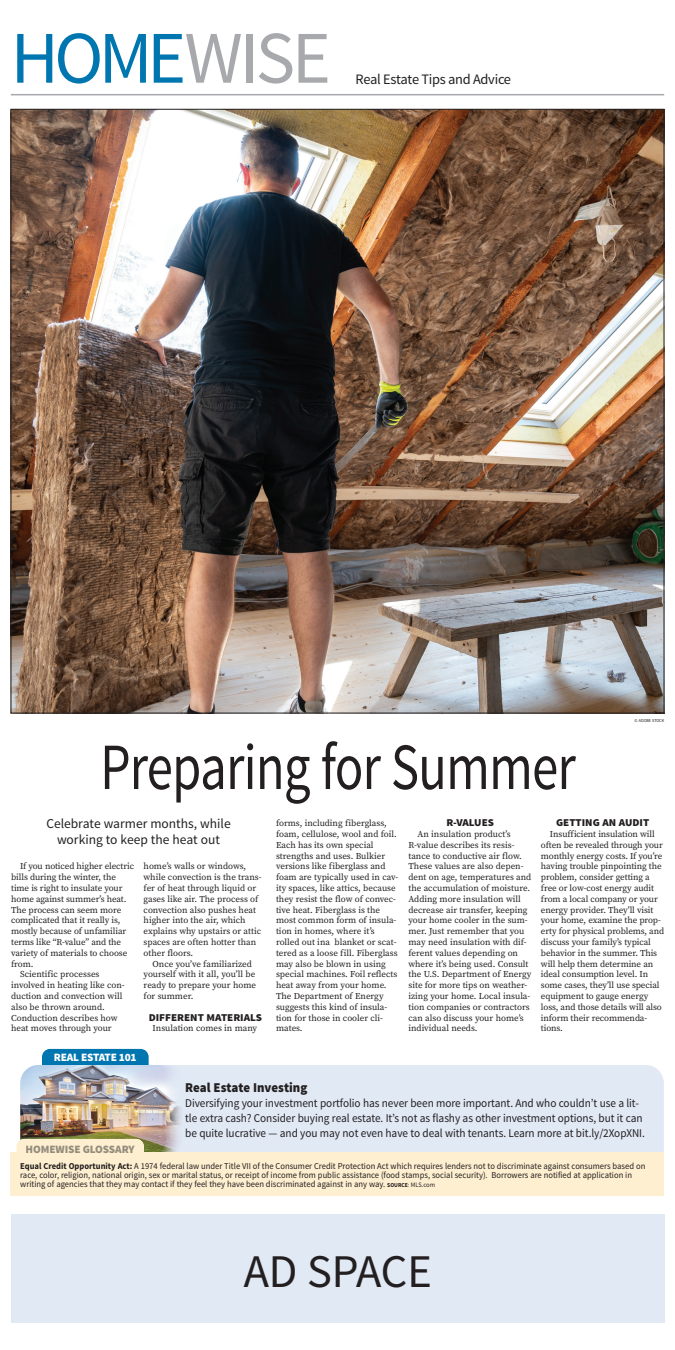
<style>
.page{position:relative;width:675px;height:1350px;background:#fff}
.page>*{position:absolute;margin:0;border:0;box-sizing:border-box;transform-origin:0 0}
.t1{font:74.25px "Source Sans Pro";letter-spacing:-.04em;color:#0076b0}
.t2{font:66px "Source Sans Pro";letter-spacing:-.015em;color:#231f20;scale:.8 1}
.t3{font:46.8px "Source Sans Pro";color:#231f20}
.t4{font:14.4px "Source Sans Pro";letter-spacing:-.02em;color:#231f20}
.t5{font:13.5px/16.2px "Source Sans Pro";color:#231f20;text-align:center}
.t6{font:900 13.5px "Source Sans Pro";color:#231f20;scale:.95 1}
.t7{font:11.85px/15px "Source Sans Pro";letter-spacing:-.005em;color:#231f20;scale:.95 1}
.t8{font:900 11.25px "Source Sans Pro";letter-spacing:-.01em;color:#948c7c}
.t9{font:900 11.25px "Source Sans Pro";letter-spacing:-.02em;color:#fff}
.t10{font:900 10.5px "Source Sans Pro";color:#231f20;scale:1.05 1}
.t11{font:9px/10.8px "Source Serif Pro";color:#231f20}
.t12{font:9px/9px "Source Sans Pro";color:#231f20;scale:.95 1}
.t13{font:4.5px "Source Sans Pro";color:#231f20;scale:.95 1}
.s1{color:#a8a9ad}
.s2{font-weight:700}
.s3{font-weight:700;font-size:6px}
.s4{font-size:6px}
.s5{font-size:6.75px}
</style>
<div class="page">
<div style="left:184px;top:1065px;width:480px;height:87px;background:#e1e9f5"></div>
<div style="left:42px;top:1049px;width:107px;height:16px;background:#0076b0"></div>
<img style="left:20px;top:1065px;width:139px;height:43px">
<img style="left:20px;top:1108px;width:103px;height:31px">
<img style="left:123px;top:1108px;width:36px;height:44px">
<img style="left:159px;top:1065px;width:25px;height:87px">
<hr style="left:11px;top:94px;width:653px;height:1px;background:#a8a9ad">
<div style="left:10px;top:1152px;width:654px;height:44px;background:#feefd0"></div>
<svg style="left:17px;top:1139px;width:127px;height:13px"></svg>
<div style="left:26px;top:1146px;width:109px;height:7px;background:#feefd0"></div>
<div style="left:11px;top:1215px;width:653px;height:108px;background:#e1e9f5"></div>
<img style="left:13px;top:111px;width:649px;height:600px">
<h1 class="t1" style="left:11px;top:12px;width:322px">HOME<span class="s1">WISE</span></h1>
<h3 class="t4" style="left:356px;top:70px;width:157px">Real Estate Tips and Advice</h3>
<h2 class="t2" style="left:100px;top:726px;width:596px">Preparing for Summer</h2>
<p class="t13" style="left:635px;top:718px;width:33px">© ADOBE STOCK</p>
<h3 class="t5" style="left:46px;top:815px;width:186px">Celebrate warmer months, while working to keep the heat out</h3>
<p class="t11" style="left:20px;top:861px;width:115px">If you noticed higher electric</p>
<p class="t11" style="left:11px;top:872px;width:106px">bills during the winter, the</p>
<p class="t11" style="left:11px;top:883px;width:113px">time is right to insulate your</p>
<p class="t11" style="left:11px;top:893px;width:117px">home against summer’s heat.</p>
<p class="t11" style="left:11px;top:904px;width:112px">The process can seem more</p>
<p class="t11" style="left:11px;top:915px;width:111px">complicated that it really is,</p>
<p class="t11" style="left:11px;top:926px;width:117px">mostly because of unfamiliar</p>
<p class="t11" style="left:11px;top:937px;width:112px">terms like “R-value” and the</p>
<p class="t11" style="left:11px;top:947px;width:118px">variety of materials to choose</p>
<p class="t11" style="left:11px;top:958px;width:24px">from.</p>
<p class="t11" style="left:20px;top:969px;width:81px">Scientific processes</p>
<p class="t11" style="left:11px;top:980px;width:115px">involved in heating like con-</p>
<p class="t11" style="left:11px;top:991px;width:113px">duction and convection will</p>
<p class="t11" style="left:11px;top:1001px;width:95px">also be thrown around.</p>
<p class="t11" style="left:11px;top:1012px;width:108px">Conduction describes how</p>
<p class="t11" style="left:11px;top:1023px;width:102px">heat moves through your</p>
<p class="t11" style="left:144px;top:861px;width:119px">home’s walls or windows, while convection is the trans&shy;fer of heat through liquid or gases like air. The process of convection also pushes heat higher into the air, which explains why upstairs or attic spaces are often hotter than other floors.</p>
<p class="t11" style="left:144px;top:958px;width:114px;text-indent:9px">Once you’ve familiarized yourself with it all, you’ll be ready to prepare your home for summer.</p>
<p class="t10" style="left:149px;top:1010px;width:109px">DIFFERENT MATERIALS</p>
<p class="t11" style="left:153px;top:1023px;width:106px">Insulation comes in many</p>
<p class="t9" style="left:54px;top:1050px;width:84px">REAL ESTATE 101</p>
<p class="t11" style="left:276px;top:818px;width:124px">forms, including fiberglass, foam, cellulose, wool and foil.<br>Each has its own special strengths and uses. Bulkier versions like fiberglass and foam are typically used in cav&shy;ity spaces, like attics, because they resist the flow of convec&shy;tive heat. Fiberglass is the most common form of insula&shy;tion in homes, where it’s rolled out ina blanket or scat&shy;tered as a loose fill. Fiberglass may also be blown in using special machines. Foil reflects heat away from your home.<br>The Department of Energy suggests this kind of insula&shy;tion for those in cooler cli&shy;mates.</p>
<p class="t10" style="left:446px;top:816px;width:47px">R-VALUES</p>
<p class="t11" style="left:409px;top:829px;width:125px;text-indent:9px">An insulation product’s<br>R-value describes its resis&shy;tance to conductive air flow.<br>These values are also depen&shy;dent on age, temperatures and the accumulation of moisture.<br>Adding more insulation will decrease air transfer, keeping your home cooler in the sum&shy;mer. Just remember that you may need insulation with dif&shy;ferent values depending on where it’s being used. Consult the U.S. Department of Energy site for more tips on weather&shy;izing your home. Local insula&shy;tion companies or contractors can also discuss your home’s individual needs.</p>
<p class="t10" style="left:556px;top:816px;width:90px">GETTING AN AUDIT</p>
<p class="t11" style="left:541px;top:829px;width:125px;text-indent:9px">Insufficient insulation will often be revealed through your monthly energy costs. If you’re having trouble pinpointing the problem, consider getting a free or low-cost energy audit from a local company or your energy provider. They’ll visit your home, examine the prop&shy;erty for physical problems, and discuss your family’s typical behavior in the summer. This will help them determine an ideal consumption level. In some cases, they’ll use special equipment to gauge energy loss, and those details will also inform their recommenda&shy;tions.</p>
<p class="t8" style="left:26px;top:1142px;width:111px">HOMEWISE GLOSSARY</p>
<h3 class="t6" style="left:185px;top:1079px;width:130px">Real Estate Investing</h3>
<p class="t7" style="left:185px;top:1096px;width:485px">Diversifying your investment portfolio has never been more important. And who couldn’t use a lit&shy;tle extra cash? Consider buying real estate. It’s not as flashy as other investment options, but it can be quite lucrative — and you may not even have to deal with tenants. Learn more at bit.ly/2XopXNI.</p>
<p class="t12" style="left:20px;top:1162px;width:660px"><span class="s2">Equal Credit Opportunity Act:</span> A 1974 federal law under Title VII of the Consumer Credit Protection Act which requires lenders not to discriminate against consumers based on race, color, religion, national origin, sex or marital status, or receipt of income from public assistance (food stamps, social security). Borrowers are notified at application in writing of agencies that they may contact if they feel they have been discriminated against in any way. <span class="s3">SOURCE</span><span class="s4">:</span> <span class="s5">MLS.com</span></p>
<h3 class="t3" style="left:244px;top:1242px;width:190px">AD SPACE</h3>
</div>
